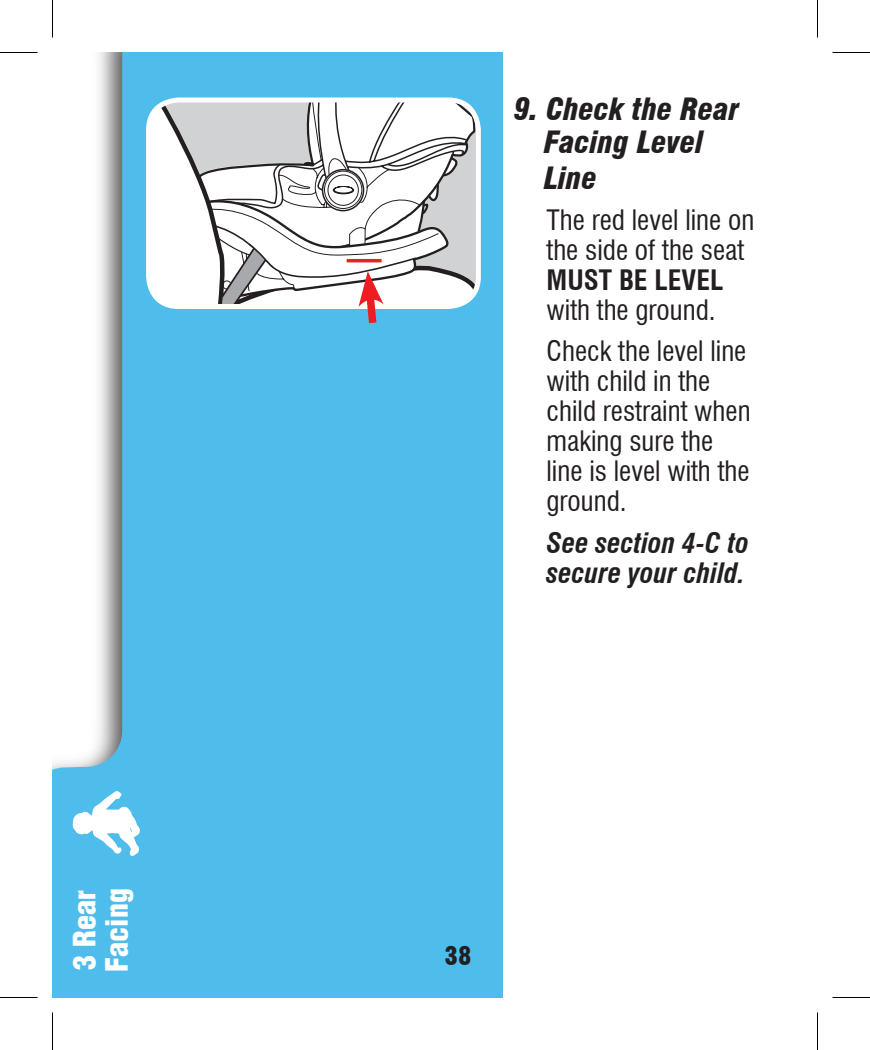
<style>
.page{position:relative;width:870px;height:1050px;background:#fff}
.page>*{position:absolute;margin:0;border:0;box-sizing:border-box;transform-origin:0 0}
.t1{font:italic 900 condensed 30px/32.5px "Swiss 721 BT";color:#231f20;text-align:center}
.t2{font:30px/32.5px "Switzerland Cond Black Plain";color:#fff}
.t3{font:condensed 27.5px/30px "Swiss 721 BT";color:#231f20}
.t4{font:italic 700 condensed 27.5px/30px "Swiss 721 BT";color:#231f20}
.t5{font:900 condensed 25px "Swiss 721 BT";color:#231f20}
.s1{font-weight:700}
</style>
<div class="page">
<svg style="left:52px;top:52px;width:451px;height:946px;background:#65c3eb"></svg>
<svg style="left:73px;top:791px;width:67px;height:65px"></svg>
<div style="left:146px;top:98px;width:335px;height:211px;border:5px solid #fff;border-radius:30px"></div>
<svg style="left:149px;top:100px;width:329px;height:231px"></svg>
<hr style="left:0;top:52px;width:38px;height:1px;background:#000">
<hr style="left:832px;top:52px;width:38px;height:1px;background:#000">
<hr style="left:0;top:997px;width:38px;height:1px;background:#000">
<hr style="left:832px;top:997px;width:38px;height:1px;background:#000">
<hr style="left:52px;top:0;width:1px;height:38px;background:#000">
<hr style="left:52px;top:1012px;width:1px;height:38px;background:#000">
<hr style="left:817px;top:0;width:1px;height:38px;background:#000">
<hr style="left:817px;top:1012px;width:1px;height:38px;background:#000">
<p class="t2" style="left:68px;top:972px;width:85px;rotate:-90deg">3 Rear<br>Facing</p>
<p class="t1" style="left:514px;top:93px;width:227px">9. Check the Rear<br>Facing Level</p>
<p class="t1" style="left:544px;top:162px;width:54px">Line</p>
<p class="t3" style="left:547px;top:205px;width:209px">The red level line on the side of the seat<br><span class="s1">MUST BE LEVEL </span>with the ground.</p>
<p class="t3" style="left:547px;top:336px;width:205px">Check the level line with child in the child restraint when making sure the line is level with the ground.</p>
<p class="t4" style="left:547px;top:528px;width:204px">See section 4-C to secure your child.</p>
<p class="t5" style="left:445px;top:941px;width:28px">38</p>
</div>
